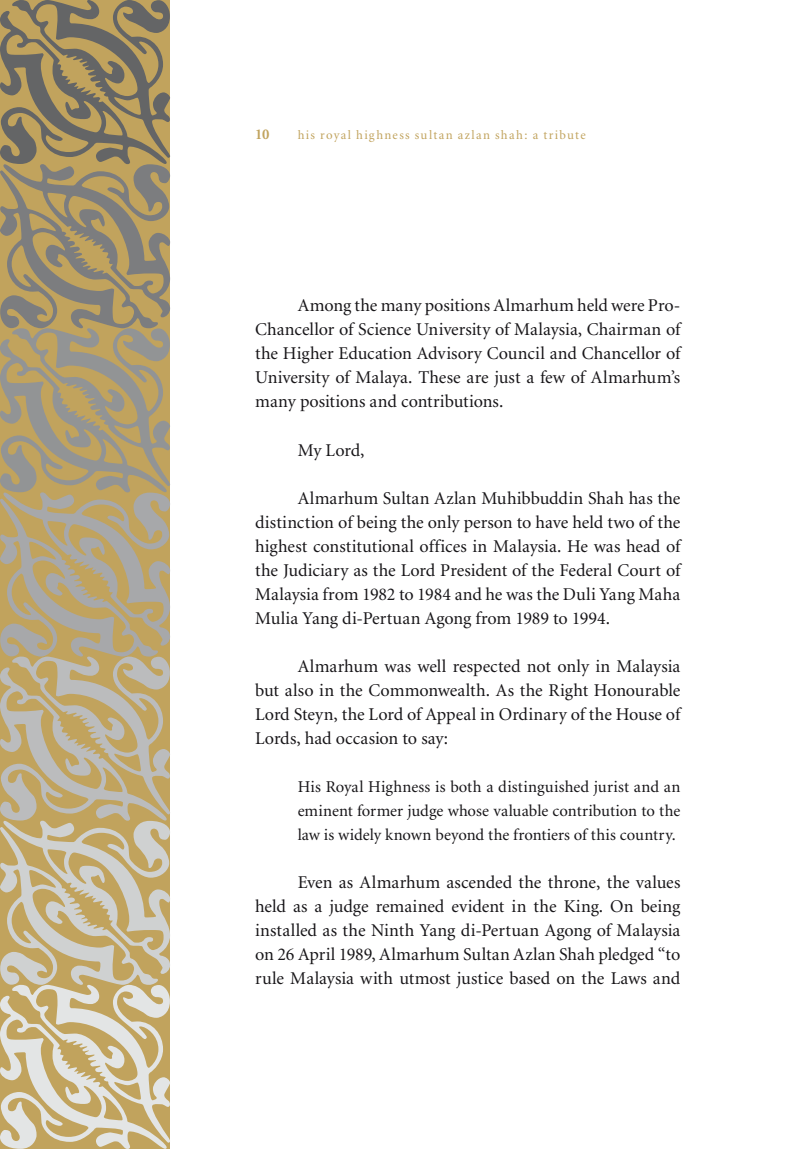
<style>
.page{position:relative;width:808px;height:1149px;background:#fff}
.page>*{position:absolute;margin:0;border:0;box-sizing:border-box;transform-origin:0 0}
.Main_Body_Text{font:18px/24px "Minion";color:#171518;text-align:justify}
.Body_Text_Quote{font:16.5px/24px "Minion";color:#171518;text-align:justify}
.t1{font:700 15px "Minion";color:#c1a35d}
.t2{font:12.75px "Minion";letter-spacing:.105em;color:#c1a35d}
</style>
<div class="page">
<svg style="left:0;top:0;width:170px;height:1148px;background:#b3a480"></svg>
<p class="t1" style="left:255px;top:126px;width:16px">10</p>
<p class="t2" style="left:298px;top:128px;width:290px">his royal highness sultan azlan shah: a tribute</p>
<p class="Main_Body_Text" style="left:255px;top:294px;width:427px;text-indent:43px">Among the many positions Almarhum held were Pro-Chancellor of Science University of Malaysia, Chairman of the Higher Education Advisory Council and Chancellor of University of Malaya. These are just a few of Almarhum’s many positions and contributions.</p>
<p class="Main_Body_Text" style="left:298px;top:438px;width:68px">My Lord,</p>
<p class="Main_Body_Text" style="left:255px;top:486px;width:427px;text-indent:43px">Almarhum Sultan Azlan Muhibbuddin Shah has the distinction of being the only person to have held two of the highest constitutional offices in Malaysia. He was head of the Judiciary as the Lord President of the Federal Court of Malaysia from 1982 to 1984 and he was the Duli Yang Maha Mulia Yang di-Pertuan Agong from 1989 to 1994.</p>
<p class="Main_Body_Text" style="left:255px;top:654px;width:427px;text-indent:43px">Almarhum was well respected not only in Malaysia but also in the Commonwealth. As the Right Honourable Lord Steyn, the Lord of Appeal in Ordinary of the House of Lords, had occasion to say:</p>
<p class="Body_Text_Quote" style="left:298px;top:775px;width:384px">His Royal Highness is both a distinguished jurist and an eminent former judge whose valuable contribution to the law is widely known beyond the frontiers of this country.</p>
<p class="Main_Body_Text" style="left:255px;top:870px;width:427px;text-indent:43px">Even as Almarhum ascended the throne, the values held as a judge remained evident in the King. On being installed as the Ninth Yang di-Pertuan Agong of Malaysia on 26 April 1989, Almarhum Sultan Azlan Shah pledged “to rule Malaysia with utmost justice based on the Laws and</p>
</div>
